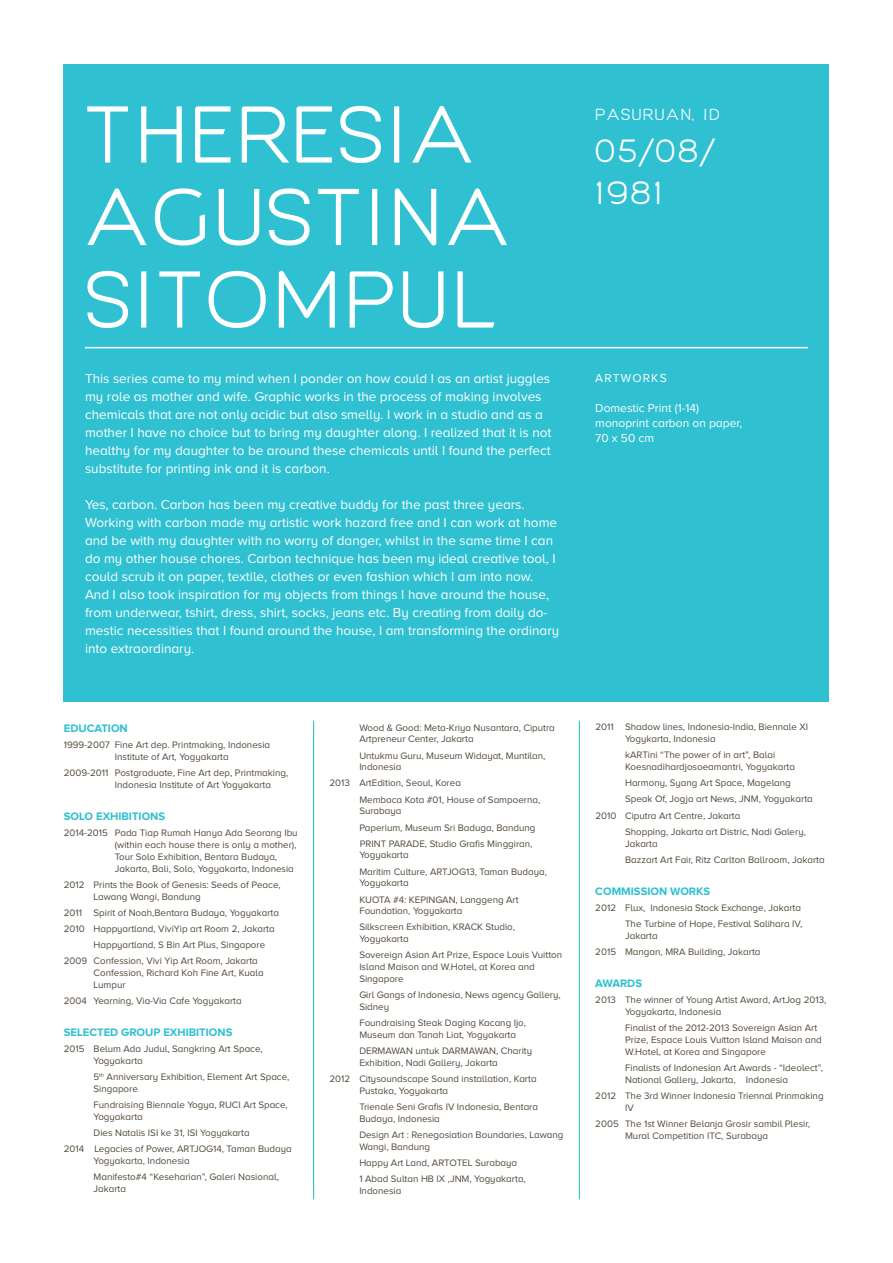
<style>
.page{position:relative;width:893px;height:1263px;background:#fff}
.page>*{position:absolute;margin:0;border:0;box-sizing:border-box;transform-origin:0 0}
.t1{font:75px/82.5px "Giorgio";letter-spacing:.05em;color:#fff}
.t2{font:30px/42px "Giorgio";letter-spacing:.1em;color:#fff}
.t3{font:15px "Giorgio";letter-spacing:.1em;color:#fff}
.t4{font:13.5px/18px "Proxima Nova A";color:#fff}
.t5{font:12px/15px "Proxima Nova A";color:#fff}
.t6{font:700 11.25px "Proxima Nova A";color:#2fc0d1}
.t7{font:9.75px/11.9px "Proxima Nova A";color:#54493c}
</style>
<div class="page">
<div style="left:64px;top:64px;width:765px;height:638px;background:#2fc0d1"></div>
<hr style="left:85px;top:347px;width:723px;height:1px;background:#fff">
<hr style="left:579px;top:721px;width:1px;height:478px;background:#2fc0d1">
<hr style="left:313px;top:721px;width:1px;height:478px;background:#2fc0d1">
<h1 class="t1" style="left:85px;top:99px;width:426px">THERESIA<br>AGUSTINA<br>SITOMPUL</h1>
<p class="t4" style="left:85px;top:370px;width:468px">This series came to my mind when I ponder on how could I as an artist juggles my role as mother and wife. Graphic works in the process of making involves chemicals that are not only acidic but also smelly. I work in a studio and as a mother I have no choice but to bring my daughter along. I realized that it is not healthy for my daughter to be around these chemicals until I found the perfect substitute for printing ink and it is carbon.</p>
<p class="t4" style="left:85px;top:496px;width:476px">Yes, carbon. Carbon has been my creative buddy for the past three years.<br>Working with carbon made my artistic work hazard free and I can work at home and be with my daughter with no worry of danger, whilst in the same time I can do my other house chores. Carbon technique has been my ideal creative tool, I could scrub it on paper, textile, clothes or even fashion which I am into now.<br>And I also took inspiration for my objects from things I have around the house, from underwear, tshirt, dress, shirt, socks, jeans etc. By creating from daily do&shy;mestic necessities that I found around the house, I am transforming the ordinary into extraordinary.</p>
<p class="t6" style="left:64px;top:722px;width:66px">EDUCATION</p>
<p class="t7" style="left:115px;top:739px;width:157px;text-indent:-51px">1999-2007 Fine Art dep. Printmaking, Indonesia<br>Institute of Art, Yogyakarta</p>
<p class="t7" style="left:115px;top:766px;width:175px;text-indent:-51px">2009-2011 Postgraduate, Fine Art dep, Printmaking,<br>Indonesia Institute of Art Yogyakarta</p>
<p class="t6" style="left:64px;top:810px;width:102px">SOLO EXHIBITIONS</p>
<p class="t7" style="left:115px;top:827px;width:184px;text-indent:-51px">2014-2015 Pada Tiap Rumah Hanya Ada Seorang Ibu (within each house there is only a mother), Tour Solo Exhibition, Bentara Budaya, Jakarta, Bali, Solo, Yogyakarta, Indonesia</p>
<p class="t7" style="left:94px;top:878px;width:189px;text-indent:-30px">2012 Prints the Book of Genesis: Seeds of Peace,<br>Lawang Wangi, Bandung</p>
<p class="t7" style="left:64px;top:906px;width:217px">2011 Spirit of Noah,Bentara Budaya, Yogyakarta</p>
<p class="t7" style="left:64px;top:922px;width:212px">2010 Happyartland, ViviYip art Room 2, Jakarta</p>
<p class="t7" style="left:94px;top:938px;width:173px">Happyartland, S Bin Art Plus, Singapore</p>
<p class="t7" style="left:64px;top:955px;width:196px">2009 Confession, Vivi Yip Art Room, Jakarta</p>
<p class="t7" style="left:94px;top:966px;width:172px">Confession, Richard Koh Fine Art, Kuala<br>Lumpur</p>
<p class="t7" style="left:64px;top:994px;width:179px">2004 Yearning, Via-Via Cafe Yogyakarta</p>
<p class="t6" style="left:64px;top:1026px;width:170px">SELECTED GROUP EXHIBITIONS</p>
<p class="t7" style="left:94px;top:1043px;width:171px;text-indent:-30px">2015 Belum Ada Judul, Sangkring Art Space,<br>Yogyakarta</p>
<p class="t7" style="left:94px;top:1071px;width:197px">5<sup>th</sup> Anniversary Exhibition, Element Art Space,<br>Singapore</p>
<p class="t7" style="left:94px;top:1099px;width:196px">Fundraising Biennale Yogya, RUCI Art Space,<br>Yogyakarta</p>
<p class="t7" style="left:64px;top:1124px;width:229px;line-height:16px;text-indent:30px">Dies Natalis ISI ke 31, ISI Yogyakarta<br>2014 Legacies of Power, ARTJOG14, Taman Budaya</p>
<p class="t7" style="left:94px;top:1152px;width:187px;line-height:16px">Yogyakarta, Indonesia<br>Manifesto#4 “Keseharian”, Galeri Nasional,</p>
<p class="t7" style="left:94px;top:1182px;width:34px">Jakarta</p>
<p class="t7" style="left:359px;top:721px;width:197px">Wood &amp; Good: Meta-Kriya Nusantara, Ciputra<br>Artpreneur Center, Jakarta</p>
<p class="t7" style="left:359px;top:749px;width:188px">Untukmu Guru, Museum Widayat, Muntilan,<br>Indonesia</p>
<p class="t7" style="left:359px;top:775px;width:182px;line-height:16px;text-indent:-30px">2013 ArtEdition, Seoul, Korea<br>Membaca Kota #01, House of Sampoerna,</p>
<p class="t7" style="left:359px;top:803px;width:178px;line-height:16px">Surabaya<br>Paperium, Museum Sri Baduga, Bandung<br>PRINT PARADE, Studio Grafis Minggiran,</p>
<p class="t7" style="left:359px;top:847px;width:189px;line-height:16px">Yogyakarta<br>Maritim Culture, ARTJOG13, Taman Budaya,</p>
<p class="t7" style="left:359px;top:875px;width:161px;line-height:16px">Yogyakarta<br>KUOTA #4: KEPINGAN, Langgeng Art</p>
<p class="t7" style="left:359px;top:903px;width:157px;line-height:16px">Foundation, Yogyakarta<br>Silkscreen Exhibition, KRACK Studio,</p>
<p class="t7" style="left:359px;top:931px;width:204px;line-height:16px">Yogyakarta<br>Sovereign Asian Art Prize, Espace Louis Vuitton</p>
<p class="t7" style="left:359px;top:961px;width:177px">Island Maison and W.Hotel, at Korea and<br>Singapore</p>
<p class="t7" style="left:359px;top:989px;width:203px">Girl Gangs of Indonesia, News agency Gallery,<br>Sidney</p>
<p class="t7" style="left:359px;top:1017px;width:168px">Foundraising Steak Daging Kacang Ijo,<br>Museum dan Tanah Liat, Yogyakarta</p>
<p class="t7" style="left:359px;top:1045px;width:174px">DERMAWAN untuk DARMAWAN, Charity<br>Exhibition, Nadi Gallery, Jakarta</p>
<p class="t7" style="left:359px;top:1073px;width:179px;text-indent:-30px">2012 Citysoundscape Sound installation, Karta<br>Pustaka, Yogyakarta</p>
<p class="t7" style="left:359px;top:1101px;width:180px">Trienale Seni Grafis IV Indonesia, Bentara<br>Budaya, Indonesia</p>
<p class="t7" style="left:359px;top:1129px;width:206px">Design Art : Renegosiation Boundaries, Lawang<br>Wangi, Bandung</p>
<p class="t7" style="left:359px;top:1154px;width:168px;line-height:16px">Happy Art Land, ARTOTEL Surabaya<br>1 Abad Sultan HB IX ,JNM, Yogyakarta,</p>
<p class="t7" style="left:359px;top:1184px;width:44px">Indonesia</p>
<h3 class="t3" style="left:595px;top:105px;width:126px">PASURUAN, ID</h3>
<h2 class="t2" style="left:595px;top:132px;width:120px">05/08/<br>1981</h2>
<p class="t5" style="left:595px;top:371px;width:19px">Artworks</p>
<p class="t5" style="left:595px;top:401px;width:148px">Domestic Print (1-14) monoprint carbon on paper,<br>70 x 50 cm</p>
<p class="t7" style="left:625px;top:721px;width:184px;text-indent:-30px">2011 Shadow lines, Indonesia-India, Biennale XI<br>Yogykarta, Indonesia</p>
<p class="t7" style="left:625px;top:749px;width:171px">kARTini “The power of in art”, Balai<br>Koesnadihardjosoeamantri, Yogyakarta</p>
<p class="t7" style="left:625px;top:777px;width:167px">Harmony, Syang Art Space, Magelang</p>
<p class="t7" style="left:625px;top:793px;width:189px">Speak Of, Jogja art News, JNM, Yogyakarta</p>
<p class="t7" style="left:595px;top:809px;width:147px">2010 Ciputra Art Centre, Jakarta</p>
<p class="t7" style="left:625px;top:825px;width:182px">Shopping, Jakarta art Distric, Nadi Galery,</p>
<p class="t7" style="left:625px;top:835px;width:201px;line-height:16px">Jakarta<br>Bazzart Art Fair, Ritz Carlton Ballroom, Jakarta</p>
<p class="t6" style="left:595px;top:885px;width:116px">COMMISSION WORKS</p>
<p class="t7" style="left:595px;top:900px;width:209px;line-height:16px;text-align:right">2012 Flux, Indonesia Stock Exchange, Jakarta<br>The Turbine of Hope, Festival Salihara IV,</p>
<p class="t7" style="left:595px;top:928px;width:167px;line-height:16px;text-indent:30px">Jakarta<br>2015 Mangan, MRA Building, Jakarta</p>
<p class="t6" style="left:595px;top:977px;width:48px">AWARDS</p>
<p class="t7" style="left:625px;top:994px;width:203px;text-indent:-30px">2013 The winner of Young Artist Award, ArtJog 2013,<br>Yogyakarta, Indonesia</p>
<p class="t7" style="left:625px;top:1022px;width:198px">Finalist of the 2012-2013 Sovereign Asian Art<br>Prize, Espace Louis Vuitton Island Maison and<br>W.Hotel, at Korea and Singapore</p>
<p class="t7" style="left:625px;top:1062px;width:200px">Finalists of Indonesian Art Awards - “Ideolect”,<br>National Gallery, Jakarta, Indonesia</p>
<p class="t7" style="left:625px;top:1090px;width:200px;text-indent:-30px">2012 The 3rd Winner Indonesia Triennal Prinmaking<br>IV</p>
<p class="t7" style="left:625px;top:1118px;width:186px;text-indent:-30px">2005 The 1st Winner Belanja Grosir sambil Plesir,<br>Mural Competition ITC, Surabaya</p>
</div>
